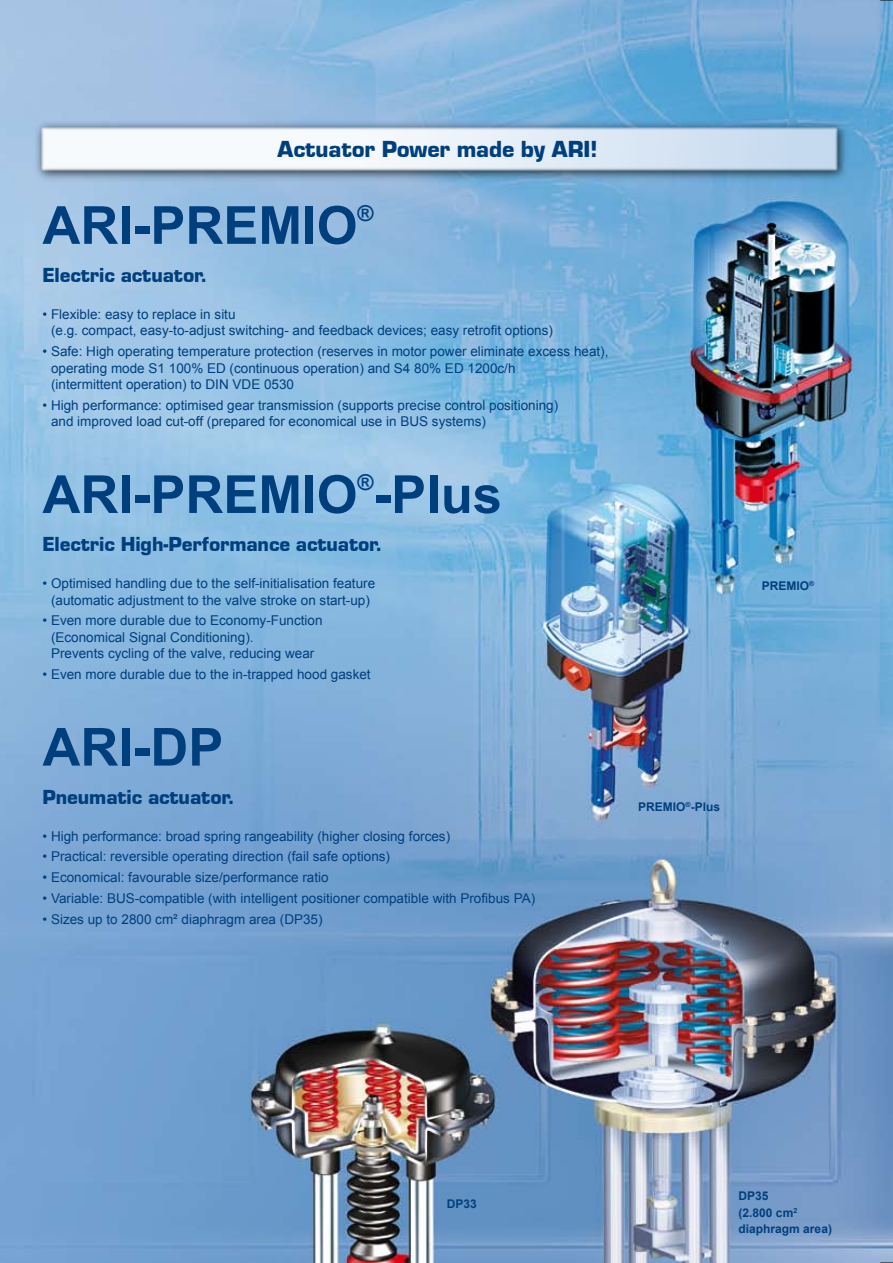
<style>
.page{position:relative;width:893px;height:1263px;background:#fff}
.page>*{position:absolute;margin:0;border:0;box-sizing:border-box;transform-origin:0 0}
.t1{font:700 52.5px "Arial";color:#003f7d}
.t2{font:24px "Eurostile Black DTC";color:#003f7d}
.t3{font:700 21.9px "Arial";color:#003f7d}
.t4{font:21px "Eurostile Black DTC";color:#003f7d}
.t5{font:13.5px/16.5px "Arial";color:#003f7d}
.t6{font:700 12px/16.5px "Arial";color:#003f7d}
</style>
<div class="page">
<img style="left:0;top:0;width:893px;height:1263px">
<div style="left:34px;top:120px;width:816px;height:62px;background:#000;opacity:.75"></div>
<svg style="left:42px;top:128px;width:795px;height:42px"></svg>
<svg style="left:880px;top:0;width:13px;height:1px"></svg>
<svg style="left:880px;top:1262px;width:13px;height:1px"></svg>
<h2 class="t2" style="left:278px;top:136px;width:322px">Actuator Power made by ARI!</h2>
<h1 class="t1" style="left:43px;top:191px;width:316px">ARI-PREMIO</h1>
<h3 class="t3" style="left:358px;top:199px;width:18px">®</h3>
<h3 class="t4" style="left:43px;top:263px;width:165px">Electric actuator.</h3>
<p class="t5" style="left:51px;top:306px;width:503px;text-indent:-8px">• Flexible: easy to replace in situ<br>(e.g. compact, easy-to-adjust switching- and feedback devices; easy retrofit options)</p>
<p class="t5" style="left:51px;top:343px;width:559px;text-indent:-8px">• Safe: High operating temperature protection (reserves in motor power eliminate excess heat), operating mode S1 100% ED (continuous operation) and S4 80% ED 1200c/h<br>(intermittent operation) to DIN VDE 0530</p>
<p class="t5" style="left:51px;top:397px;width:509px;text-indent:-8px">• High performance: optimised gear transmission (supports precise control positioning) and improved load cut-off (prepared for economical use in BUS systems)</p>
<h3 class="t3" style="left:358px;top:468px;width:18px">®</h3>
<h1 class="t1" style="left:43px;top:460px;width:461px">ARI-PREMIO -Plus</h1>
<h3 class="t4" style="left:43px;top:533px;width:340px">Electric High-Performance actuator.</h3>
<p class="t5" style="left:43px;top:575px;width:334px;text-align:center">• Optimised handling due to the self-initialisation feature (automatic adjustment to the valve stroke on start-up)</p>
<p class="t5" style="left:51px;top:612px;width:273px;text-indent:-8px">• Even more durable due to Economy-Function (Economical Signal Conditioning).<br>Prevents cycling of the valve, reducing wear</p>
<p class="t5" style="left:43px;top:666px;width:330px">• Even more durable due to the in-trapped hood gasket</p>
<h1 class="t1" style="left:43px;top:712px;width:182px">ARI-DP</h1>
<h3 class="t4" style="left:43px;top:785px;width:192px">Pneumatic actuator.</h3>
<p class="t5" style="left:43px;top:828px;width:409px">• High performance: broad spring rangeability (higher closing forces)</p>
<p class="t5" style="left:43px;top:848px;width:349px">• Practical: reversible operating direction (fail safe options)</p>
<p class="t5" style="left:43px;top:869px;width:288px">• Economical: favourable size/performance ratio</p>
<p class="t5" style="left:43px;top:890px;width:494px">• Variable: BUS-compatible (with intelligent positioner compatible with Profibus PA)</p>
<p class="t5" style="left:43px;top:911px;width:282px">• Sizes up to 2800 cm² diaphragm area (DP35)</p>
<p class="t6" style="left:638px;top:799px;width:83px">PREMIO<sup>®</sup>-Plus</p>
<p class="t6" style="left:762px;top:578px;width:54px">PREMIO<sup>®</sup></p>
<p class="t6" style="left:447px;top:1196px;width:32px">DP33</p>
<p class="t6" style="left:739px;top:1188px;width:95px">DP35<br>(2.800 cm<sup>2 </sup>diaphragm area)</p>
</div>
